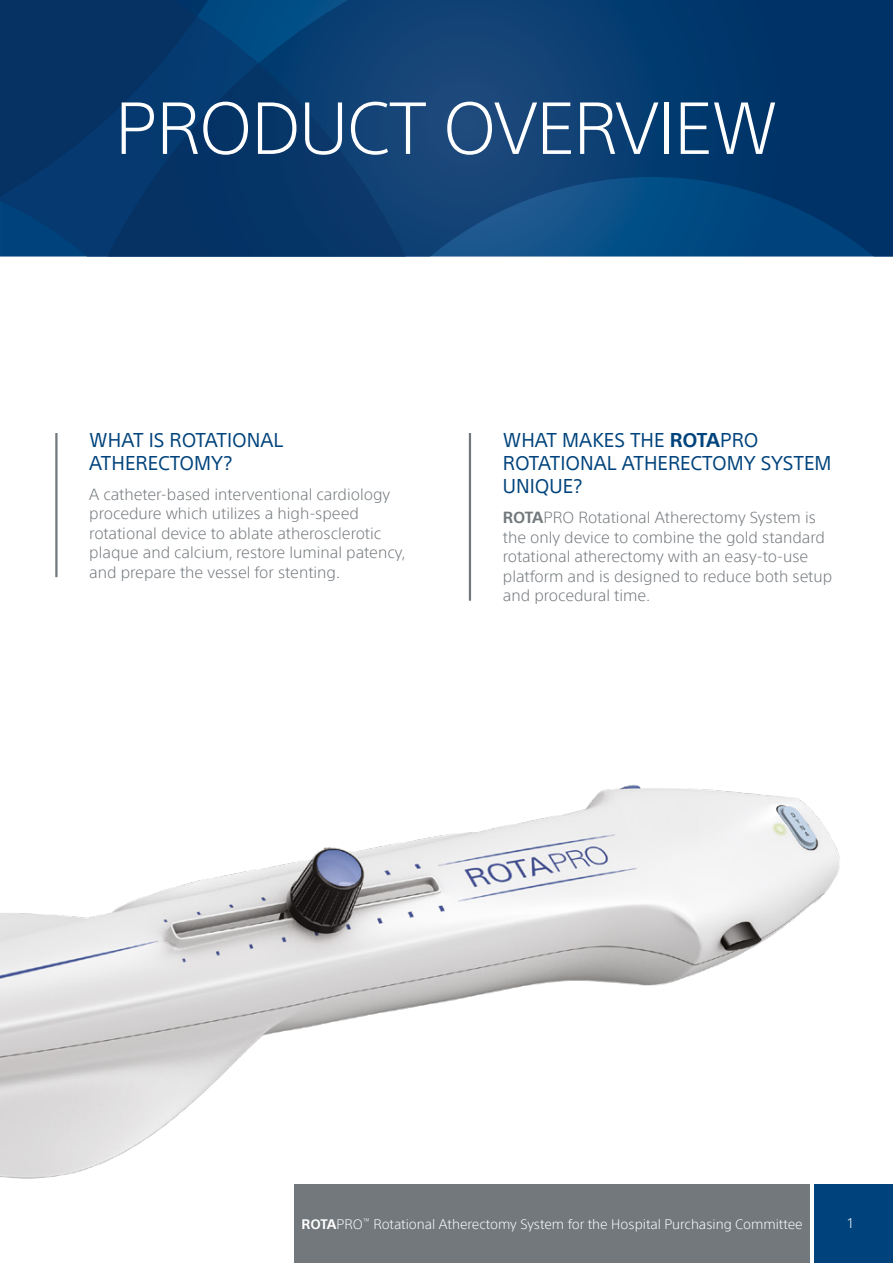
<style>
.page{position:relative;width:893px;height:1263px;background:#fff}
.page>*{position:absolute;margin:0;border:0;box-sizing:border-box;transform-origin:0 0}
.t1{font:300 72px "SST";letter-spacing:-.02em;color:#fff}
.t2{font:19.5px/23.4px "SST";color:#00437c}
.t3{font:300 15.75px/19.5px "SST";color:#72787c}
.t4{font:300 13.5px "SST";color:#fff}
.s1{font-weight:700}
</style>
<div class="page">
<svg style="left:0;top:0;width:893px;height:256px;background:#083b70"></svg>
<hr style="left:55px;top:433px;width:3px;height:144px;background:#72787c">
<hr style="left:469px;top:433px;width:2px;height:168px;background:#72787c">
<img style="left:0;top:784px;width:893px;height:479px">
<h1 class="t1" style="left:115px;top:86px;width:665px">PRODUCT OVERVIEW</h1>
<p class="t2" style="left:89px;top:428px;width:196px">WHAT IS ROTATIONAL<br>ATHERECTOMY?</p>
<p class="t3" style="left:89px;top:484px;width:318px">A catheter-based interventional cardiology procedure which utilizes a high-speed rotational device to ablate atherosclerotic plaque and calcium, restore luminal patency, and prepare the vessel for stenting.</p>
<p class="t2" style="left:503px;top:428px;width:330px">WHAT MAKES THE <span class="s1">ROTA</span>PRO<br>ROTATIONAL ATHERECTOMY SYSTEM<br>UNIQUE?</p>
<p class="t3" style="left:503px;top:508px;width:331px"><span class="s1">ROTA</span>PRO Rotational Atherectomy System is the only device to combine the gold standard rotational atherectomy with an easy-to-use platform and is designed to reduce both setup and procedural time.</p>
<p class="t4" style="left:302px;top:1216px;width:503px"><span class="s1">ROTA</span>PRO<sup>™</sup> Rotational Atherectomy System for the Hospital Purchasing Committee</p>
<p class="t4" style="left:848px;top:1216px;width:7px">1</p>
</div>
